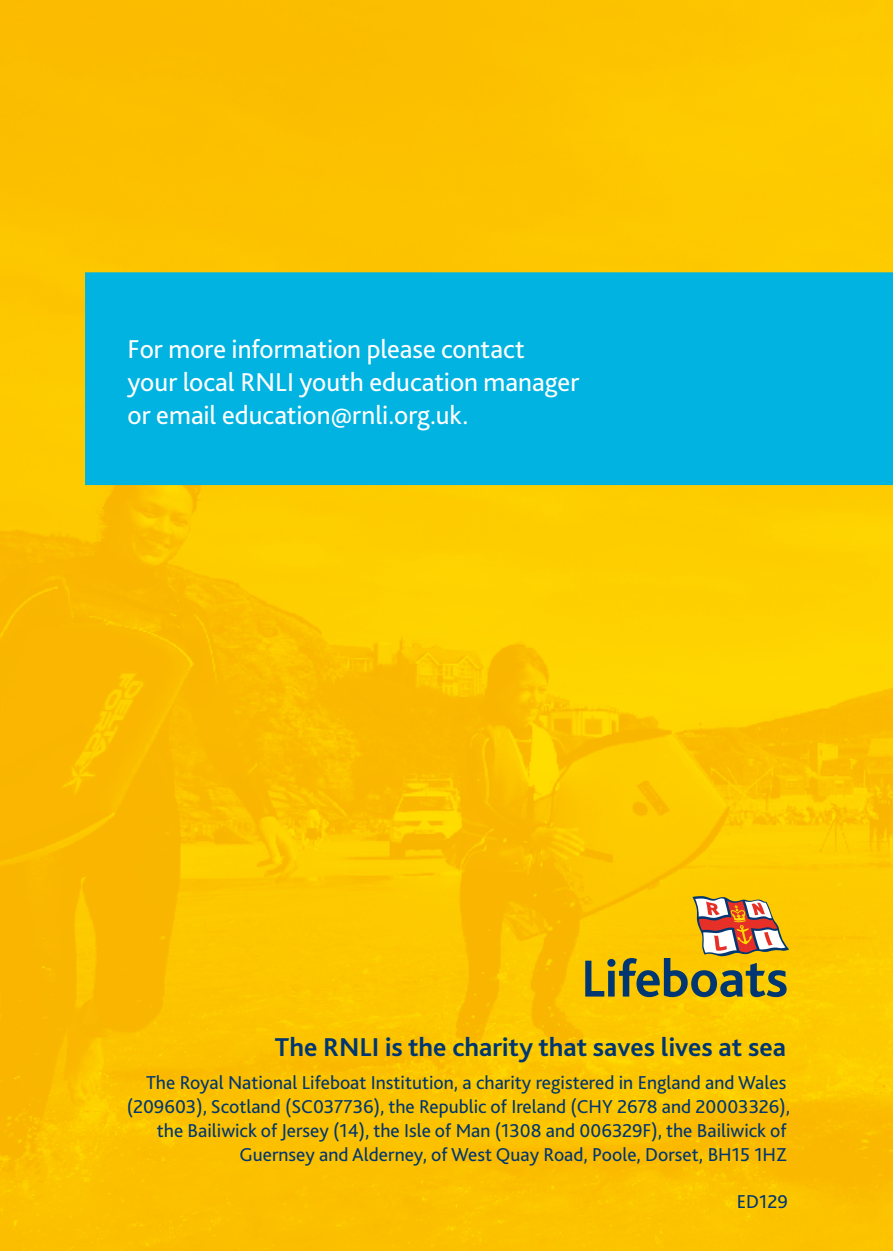
<style>
.page{position:relative;width:893px;height:1251px;background:#fff}
.page>*{position:absolute;margin:0;border:0;box-sizing:border-box;transform-origin:0 0}
.t1{font:27px/33px "Bliss 2";color:#fff}
.t2{font:700 27px "Bliss 2";color:#003671}
.t3{font:19.5px/24px "Bliss 2";color:#003671;text-align:right}
</style>
<div class="page">
<img style="left:0;top:0;width:893px;height:1250px">
<svg style="left:585px;top:960px;width:19px;height:36px"></svg>
<div style="left:608px;top:970px;width:7px;height:26px;background:#003671"></div>
<svg style="left:607px;top:958px;width:8px;height:8px"></svg>
<svg style="left:619px;top:895px;width:170px;height:101px;background:#c8a231"></svg>
<div style="left:85px;top:272px;width:808px;height:213px;background:#00b3e1"></div>
<h1 class="t1" style="left:128px;top:331px;width:453px">For more information please contact your local RNLI youth education manager or email education@rnli.org.uk.</h1>
<h1 class="t2" style="left:275px;top:1030px;width:513px">The RNLI is the charity that saves lives at sea</h1>
<p class="t3" style="left:127px;top:1069px;width:665px">The Royal National Lifeboat Institution, a charity registered in England and Wales (209603), Scotland (SC037736), the Republic of Ireland (CHY 2678 and 20003326), the Bailiwick of Jersey (14), the Isle of Man (1308 and 006329F), the Bailiwick of Guernsey and Alderney, of West Quay Road, Poole, Dorset, BH15 1HZ</p>
<p class="t3" style="left:737px;top:1188px;width:53px">ED129</p>
</div>
